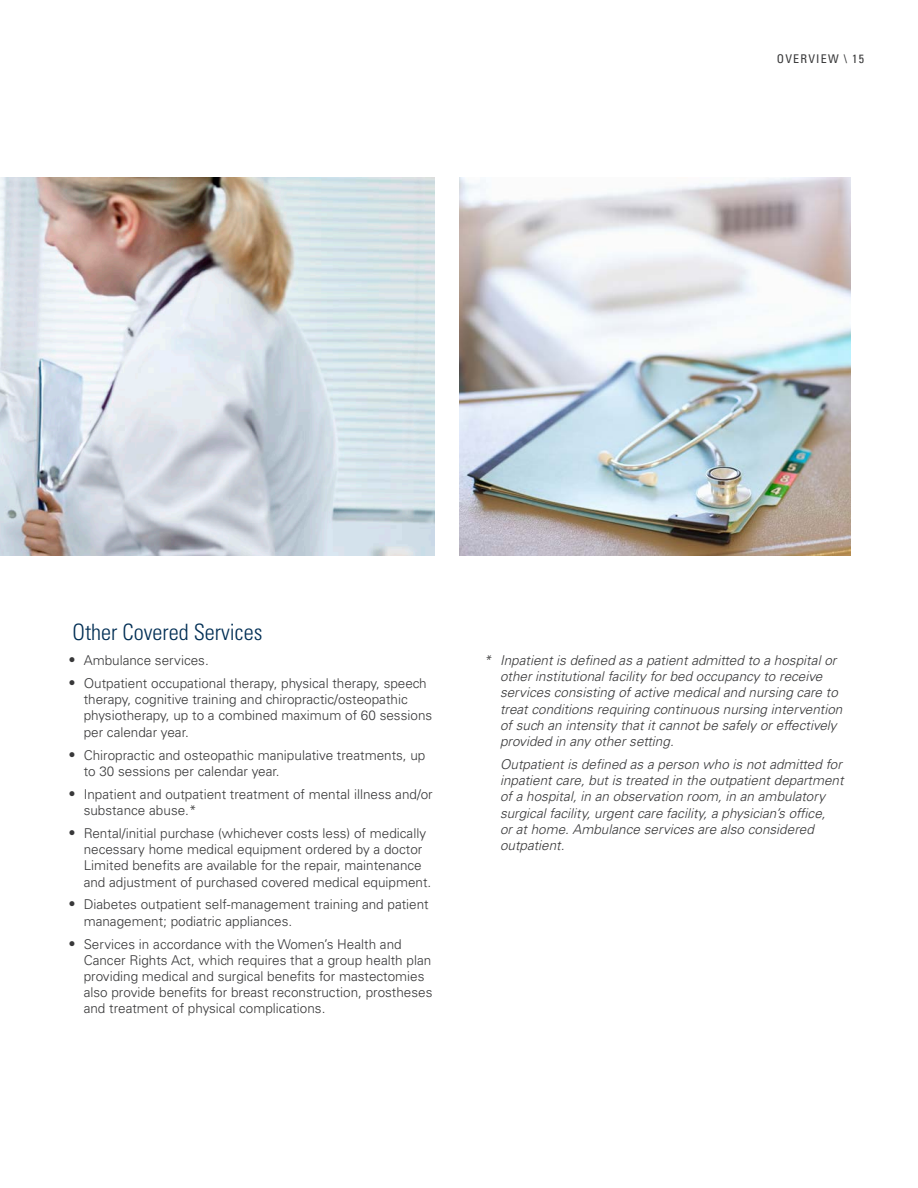
<style>
.page{position:relative;width:918px;height:1188px;background:#fff}
.page>*{position:absolute;margin:0;border:0;box-sizing:border-box;transform-origin:0 0}
.Subheading{font:300 condensed 22.5px "Univers LT Std";color:#002e54}
.t1{font:300 13.5px/16.2px "Univers LT Std";color:#383839}
.Body{font:italic 300 13.5px/16.2px "Univers LT Std";color:#383839}
.t2{font:condensed 12px "Univers LT Std";letter-spacing:.1em;color:#383839}
.s1{font-family:"Dingthings Normal";font-weight:400}
</style>
<div class="page">
<img style="left:0;top:177px;width:434px;height:378px">
<img style="left:459px;top:177px;width:391px;height:378px">
<p class="t2" style="left:777px;top:51px;width:89px">OVERVIEW \ 15</p>
<p class="Subheading" style="left:72px;top:619px;width:191px">Other Covered Services</p>
<p class="t1" style="left:68px;top:652px;width:143px"><span class="s1">C</span> Ambulance services.</p>
<p class="t1" style="left:84px;top:675px;width:350px;text-indent:-16px"><span class="s1">C</span> Outpatient occupational therapy, physical therapy, speech therapy, cognitive training and chiropractic/osteopathic physiotherapy, up to a combined maximum of 60 sessions per calendar year.</p>
<p class="t1" style="left:84px;top:747px;width:343px;text-indent:-16px"><span class="s1">C</span> Chiropractic and osteopathic manipulative treatments, up to 30 sessions per calendar year.</p>
<p class="t1" style="left:84px;top:786px;width:351px;text-indent:-16px"><span class="s1">C</span> Inpatient and outpatient treatment of mental illness and/or substance abuse.*</p>
<p class="t1" style="left:84px;top:825px;width:349px;text-indent:-16px"><span class="s1">C</span> Rental/initial purchase (whichever costs less) of medically necessary home medical equipment ordered by a doctor Limited benefits are available for the repair, maintenance and adjustment of purchased covered medical equipment.</p>
<p class="t1" style="left:84px;top:897px;width:347px;text-indent:-16px"><span class="s1">C</span> Diabetes outpatient self-management training and patient management; podiatric appliances.</p>
<p class="t1" style="left:84px;top:936px;width:350px;text-indent:-16px"><span class="s1">C</span> Services in accordance with the Women’s Health and Cancer Rights Act, which requires that a group health plan providing medical and surgical benefits for mastectomies also provide benefits for breast reconstruction, prostheses and treatment of physical complications.</p>
<p class="Body" style="left:500px;top:652px;width:344px;text-indent:-16px">* Inpatient is defined as a patient admitted to a hospital or other institutional facility for bed occupancy to receive services consisting of active medical and nursing care to treat conditions requiring continuous nursing intervention of such an intensity that it cannot be safely or effectively provided in any other setting.</p>
<p class="Body" style="left:500px;top:756px;width:345px">Outpatient is defined as a person who is not admitted for inpatient care, but is treated in the outpatient department of a hospital, in an observation room, in an ambulatory surgical facility, urgent care facility, a physician’s office,<br>or at home. Ambulance services are also considered outpatient.</p>
</div>
